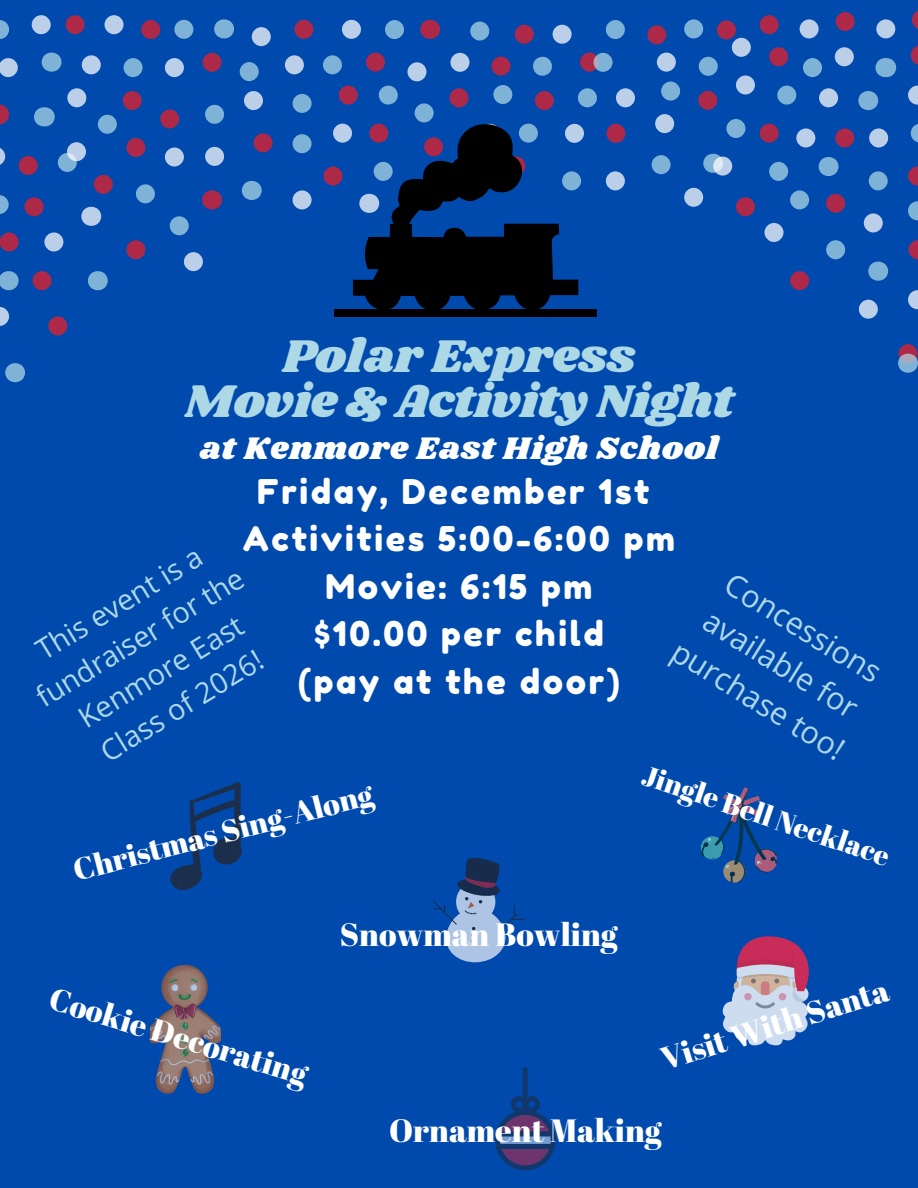
<style>
.page{position:relative;width:918px;height:1188px;background:#004aad}
.page>*{position:absolute;margin:0;border:0;box-sizing:border-box;transform-origin:0 0}
.t1{font:47.55px "Shrikhand";color:#add8e6}
.t2{font:34.05px "Fredoka One";letter-spacing:.075em;color:#fff}
.t3{font:32.4px "Shrikhand";letter-spacing:.03em;color:#fff}
.t4{font:32.25px "Abril Fatface";color:#fff}
.t5{font:31.35px "Abril Fatface";color:#fff}
.t6{font:31.2px "Abril Fatface";color:#fff}
.t7{font:30.75px/42.5px "Open Sans";color:#add8e6;text-align:center}
.t8{font:30.6px "Abril Fatface";color:#fff}
.t9{font:28.8px/39.9px "Open Sans";color:#add8e6;text-align:center}
.t10{font:28.5px "Abril Fatface";color:#fff}
</style>
<div class="page">
<svg style="left:160px;top:109px;width:19px;height:19px"></svg>
<svg style="left:184px;top:252px;width:19px;height:19px"></svg>
<svg style="left:48px;top:316px;width:19px;height:19px"></svg>
<svg style="left:0;top:232px;width:19px;height:20px"></svg>
<svg style="left:32px;top:271px;width:20px;height:19px"></svg>
<svg style="left:790px;top:271px;width:19px;height:19px"></svg>
<svg style="left:898px;top:344px;width:20px;height:19px"></svg>
<svg style="left:19px;top:156px;width:19px;height:19px"></svg>
<svg style="left:24px;top:197px;width:20px;height:19px"></svg>
<svg style="left:835px;top:128px;width:19px;height:20px"></svg>
<svg style="left:908px;top:167px;width:10px;height:19px"></svg>
<svg style="left:760px;top:124px;width:19px;height:19px"></svg>
<svg style="left:736px;top:197px;width:19px;height:19px"></svg>
<svg style="left:908px;top:240px;width:10px;height:19px"></svg>
<svg style="left:0;top:104px;width:9px;height:20px"></svg>
<svg style="left:253px;top:133px;width:20px;height:19px"></svg>
<svg style="left:122px;top:91px;width:20px;height:19px"></svg>
<svg style="left:698px;top:91px;width:19px;height:19px"></svg>
<svg style="left:826px;top:194px;width:19px;height:19px"></svg>
<svg style="left:126px;top:138px;width:19px;height:19px"></svg>
<svg style="left:94px;top:175px;width:19px;height:19px"></svg>
<svg style="left:449px;top:88px;width:20px;height:19px"></svg>
<svg style="left:339px;top:86px;width:19px;height:19px"></svg>
<svg style="left:323px;top:167px;width:20px;height:19px"></svg>
<svg style="left:535px;top:91px;width:19px;height:19px"></svg>
<svg style="left:606px;top:124px;width:19px;height:19px"></svg>
<svg style="left:717px;top:20px;width:19px;height:20px"></svg>
<svg style="left:836px;top:12px;width:19px;height:19px"></svg>
<svg style="left:66px;top:15px;width:19px;height:19px"></svg>
<svg style="left:141px;top:20px;width:19px;height:19px"></svg>
<svg style="left:912px;top:11px;width:6px;height:18px"></svg>
<svg style="left:911px;top:45px;width:7px;height:20px"></svg>
<svg style="left:647px;top:25px;width:19px;height:19px"></svg>
<svg style="left:769px;top:47px;width:20px;height:20px"></svg>
<svg style="left:202px;top:53px;width:20px;height:19px"></svg>
<svg style="left:760px;top:15px;width:19px;height:19px"></svg>
<svg style="left:515px;top:25px;width:19px;height:19px"></svg>
<svg style="left:491px;top:57px;width:19px;height:19px"></svg>
<svg style="left:580px;top:53px;width:19px;height:19px"></svg>
<svg style="left:366px;top:53px;width:19px;height:19px"></svg>
<svg style="left:294px;top:20px;width:19px;height:19px"></svg>
<svg style="left:420px;top:20px;width:20px;height:19px"></svg>
<svg style="left:0;top:195px;width:9px;height:19px"></svg>
<svg style="left:34px;top:107px;width:21px;height:19px"></svg>
<svg style="left:58px;top:153px;width:19px;height:19px"></svg>
<svg style="left:205px;top:105px;width:19px;height:19px"></svg>
<svg style="left:98px;top:115px;width:19px;height:19px"></svg>
<div style="left:293px;top:94px;width:19px;height:19px;background:#7fb2d7;border-radius:50%"></div>
<svg style="left:869px;top:171px;width:19px;height:19px"></svg>
<div style="left:726px;top:119px;width:19px;height:19px;background:#7fb2d7;border-radius:50%"></div>
<svg style="left:777px;top:86px;width:19px;height:19px"></svg>
<div style="left:790px;top:190px;width:19px;height:19px;background:#7fb2d7;border-radius:50%"></div>
<svg style="left:769px;top:162px;width:19px;height:19px"></svg>
<svg style="left:826px;top:240px;width:19px;height:19px"></svg>
<svg style="left:908px;top:201px;width:10px;height:19px"></svg>
<svg style="left:242px;top:181px;width:20px;height:19px"></svg>
<svg style="left:0;top:271px;width:19px;height:19px"></svg>
<svg style="left:868px;top:262px;width:20px;height:19px"></svg>
<svg style="left:898px;top:354px;width:20px;height:19px"></svg>
<svg style="left:819px;top:157px;width:20px;height:19px"></svg>
<svg style="left:202px;top:190px;width:20px;height:19px"></svg>
<svg style="left:88px;top:271px;width:20px;height:19px"></svg>
<svg style="left:5px;top:363px;width:20px;height:19px"></svg>
<svg style="left:493px;top:85px;width:19px;height:19px"></svg>
<div style="left:293px;top:134px;width:19px;height:19px;background:#7fb2d7;border-radius:50%"></div>
<div style="left:170px;top:216px;width:19px;height:19px;background:#7fb2d7;border-radius:50%"></div>
<svg style="left:136px;top:184px;width:19px;height:19px"></svg>
<svg style="left:126px;top:240px;width:19px;height:19px"></svg>
<svg style="left:578px;top:88px;width:19px;height:19px"></svg>
<svg style="left:661px;top:82px;width:19px;height:19px"></svg>
<svg style="left:652px;top:155px;width:19px;height:19px"></svg>
<svg style="left:562px;top:171px;width:19px;height:19px"></svg>
<svg style="left:415px;top:103px;width:19px;height:19px"></svg>
<svg style="left:378px;top:85px;width:20px;height:20px"></svg>
<svg style="left:858px;top:91px;width:20px;height:19px"></svg>
<svg style="left:703px;top:154px;width:20px;height:19px"></svg>
<svg style="left:911px;top:124px;width:7px;height:19px"></svg>
<div style="left:684px;top:19px;width:19px;height:19px;background:#7fb2d7;border-radius:50%"></div>
<svg style="left:875px;top:58px;width:21px;height:19px"></svg>
<svg style="left:699px;top:57px;width:19px;height:19px"></svg>
<svg style="left:803px;top:58px;width:19px;height:19px"></svg>
<svg style="left:594px;top:53px;width:19px;height:19px"></svg>
<svg style="left:174px;top:20px;width:19px;height:19px"></svg>
<svg style="left:123px;top:58px;width:20px;height:19px"></svg>
<svg style="left:606px;top:20px;width:19px;height:19px"></svg>
<svg style="left:323px;top:55px;width:19px;height:19px"></svg>
<svg style="left:240px;top:62px;width:19px;height:19px"></svg>
<svg style="left:470px;top:22px;width:19px;height:19px"></svg>
<svg style="left:385px;top:20px;width:19px;height:19px"></svg>
<svg style="left:533px;top:56px;width:19px;height:20px"></svg>
<svg style="left:42px;top:53px;width:20px;height:19px"></svg>
<svg style="left:214px;top:19px;width:20px;height:19px"></svg>
<svg style="left:0;top:20px;width:9px;height:19px"></svg>
<svg style="left:0;top:148px;width:5px;height:17px"></svg>
<svg style="left:293px;top:190px;width:19px;height:19px"></svg>
<svg style="left:908px;top:86px;width:10px;height:19px"></svg>
<svg style="left:67px;top:142px;width:19px;height:19px"></svg>
<svg style="left:165px;top:148px;width:19px;height:19px"></svg>
<svg style="left:0;top:307px;width:9px;height:19px"></svg>
<svg style="left:244px;top:91px;width:19px;height:19px"></svg>
<svg style="left:819px;top:88px;width:19px;height:19px"></svg>
<svg style="left:796px;top:128px;width:19px;height:20px"></svg>
<svg style="left:864px;top:213px;width:19px;height:19px"></svg>
<svg style="left:67px;top:88px;width:19px;height:19px"></svg>
<svg style="left:205px;top:147px;width:19px;height:19px"></svg>
<svg style="left:736px;top:75px;width:19px;height:20px"></svg>
<svg style="left:869px;top:128px;width:19px;height:20px"></svg>
<svg style="left:44px;top:232px;width:19px;height:20px"></svg>
<svg style="left:684px;top:188px;width:19px;height:19px"></svg>
<svg style="left:908px;top:290px;width:10px;height:19px"></svg>
<svg style="left:81px;top:207px;width:20px;height:19px"></svg>
<svg style="left:333px;top:124px;width:19px;height:19px"></svg>
<svg style="left:565px;top:124px;width:19px;height:19px"></svg>
<svg style="left:606px;top:171px;width:19px;height:19px"></svg>
<svg style="left:616px;top:88px;width:19px;height:19px"></svg>
<svg style="left:655px;top:114px;width:19px;height:19px"></svg>
<svg style="left:0;top:58px;width:18px;height:19px"></svg>
<svg style="left:876px;top:19px;width:19px;height:19px"></svg>
<svg style="left:732px;top:38px;width:19px;height:19px"></svg>
<svg style="left:657px;top:53px;width:19px;height:19px"></svg>
<svg style="left:82px;top:55px;width:19px;height:19px"></svg>
<svg style="left:104px;top:15px;width:20px;height:19px"></svg>
<svg style="left:835px;top:47px;width:19px;height:19px"></svg>
<svg style="left:800px;top:19px;width:19px;height:19px"></svg>
<svg style="left:165px;top:58px;width:19px;height:19px"></svg>
<svg style="left:32px;top:15px;width:19px;height:19px"></svg>
<svg style="left:450px;top:53px;width:20px;height:19px"></svg>
<svg style="left:407px;top:62px;width:20px;height:19px"></svg>
<svg style="left:553px;top:25px;width:19px;height:19px"></svg>
<svg style="left:342px;top:20px;width:19px;height:19px"></svg>
<svg style="left:285px;top:55px;width:19px;height:19px"></svg>
<svg style="left:252px;top:27px;width:19px;height:19px"></svg>
<svg style="left:713px;top:157px;width:19px;height:19px"></svg>
<svg style="left:859px;top:300px;width:19px;height:19px"></svg>
<svg style="left:764px;top:223px;width:20px;height:19px"></svg>
<svg style="left:701px;top:787px;width:76px;height:96px"></svg>
<svg style="left:433px;top:858px;width:92px;height:104px"></svg>
<img style="left:150px;top:965px;width:70px;height:128px">
<svg style="left:722px;top:936px;width:87px;height:110px"></svg>
<svg style="left:495px;top:1067px;width:61px;height:103px"></svg>
<svg style="left:170px;top:782px;width:72px;height:108px"></svg>
<div style="left:334px;top:309px;width:262px;height:8px;background:#000"></div>
<svg style="left:353px;top:121px;width:225px;height:188px"></svg>
<p class="t1" style="left:283px;top:324px;width:354px">Polar Express</p>
<p class="t1" style="left:185px;top:369px;width:550px">Movie &amp; Activity Night</p>
<p class="t3" style="left:200px;top:426px;width:520px">at Kenmore East High School</p>
<p class="t2" style="left:257px;top:470px;width:394px">Friday, December 1st</p>
<p class="t2" style="left:243px;top:518px;width:434px">Activities 5:00-6:00 pm</p>
<p class="t2" style="left:326px;top:566px;width:268px">Movie: 6:15 pm</p>
<p class="t2" style="left:314px;top:613px;width:291px">$10.00 per child</p>
<p class="t2" style="left:298px;top:661px;width:323px">(pay at the door)</p>
<p class="t9" style="left:7px;top:647px;width:239px;rotate:-31deg">This event is a fundraiser for the<br>Kenmore East<br>Class of 2026!</p>
<p class="t7" style="left:732px;top:557px;width:198px;rotate:32deg">Concessions available for purchase too!</p>
<p class="t8" style="left:68px;top:848px;width:310px;rotate:-14deg">Christmas Sing-Along</p>
<p class="t6" style="left:57px;top:976px;width:270px;rotate:17deg">Cookie Decorating</p>
<p class="t4" style="left:340px;top:912px;width:279px">Snowman Bowling</p>
<p class="t10" style="left:650px;top:754px;width:261px;rotate:19deg">Jingle Bell Necklace</p>
<p class="t5" style="left:655px;top:1038px;width:238px;rotate:-17deg">Visit With Santa</p>
<p class="t4" style="left:389px;top:1108px;width:274px">Ornament Making</p>
</div>
